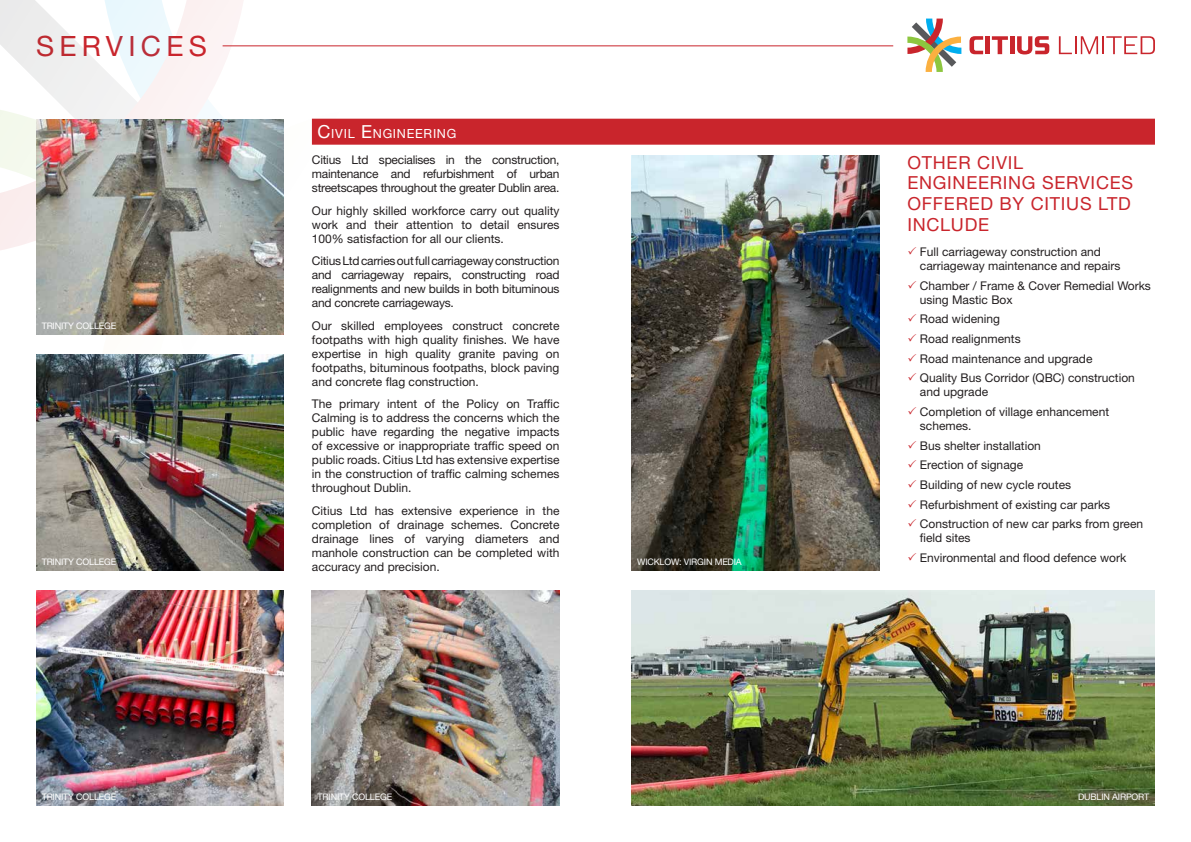
<style>
.page{position:relative;width:1191px;height:842px;background:#fff}
.page>*{position:absolute;margin:0;border:0;box-sizing:border-box;transform-origin:0 0}
.t1{font:28px "Helvetica Neue LT Std";letter-spacing:.19em;color:#c9252c}
.t2{font:18px/20.7px "Helvetica Neue LT Std";letter-spacing:.04em;color:#c9252c}
.t3{font:12.6px "Helvetica Neue LT Std";letter-spacing:.055em;color:#fff}
.t4{font:12px/14px "Helvetica Neue LT Std";color:#231f20;text-align:justify}
.t5{font:9px "Helvetica Neue LT Std";letter-spacing:-.02em;color:#fff}
.s1{font-size:18px}
</style>
<div class="page">
<svg style="left:969px;top:36px;width:14px;height:18px"></svg>
<div style="left:985px;top:36px;width:5px;height:18px;background:#c9252c"></div>
<svg style="left:991px;top:36px;width:17px;height:18px"></svg>
<div style="left:1009px;top:36px;width:5px;height:18px;background:#c9252c"></div>
<svg style="left:1017px;top:36px;width:32px;height:18px"></svg>
<svg style="left:1058px;top:36px;width:97px;height:18px"></svg>
<svg style="left:907px;top:19px;width:54px;height:53px"></svg>
<div style="left:312px;top:119px;width:843px;height:26px;background:#c9252c"></div>
<svg style="left:0;top:0;width:249px;height:103px"></svg>
<svg style="left:0;top:103px;width:96px;height:252px"></svg>
<svg style="left:96px;top:103px;width:314px;height:314px"></svg>
<hr style="left:223px;top:45px;width:670px;height:1px;background:#c9252c">
<img style="left:36px;top:119px;width:247px;height:216px">
<img style="left:631px;top:156px;width:248px;height:414px">
<img style="left:36px;top:355px;width:247px;height:215px">
<img style="left:36px;top:590px;width:247px;height:216px">
<img style="left:631px;top:590px;width:524px;height:216px">
<img style="left:312px;top:590px;width:247px;height:216px">
<h1 class="t1" style="left:36px;top:29px;width:172px">SERVICES</h1>
<p class="t5" style="left:42px;top:320px;width:76px">TRINITY COLLEGE</p>
<p class="t5" style="left:42px;top:556px;width:76px">TRINITY COLLEGE</p>
<p class="t3" style="left:317px;top:126px;width:140px"><span class="s1">C</span>IVI L <span class="s1">E</span>NGINEERING</p>
<p class="t4" style="left:312px;top:153px;width:249px">Citius Ltd specialises in the construction, maintenance and refurbishment of urban streetscapes throughout the greater Dublin area.</p>
<p class="t4" style="left:312px;top:203px;width:249px">Our highly skilled workforce carry out quality work and their attention to detail ensures 100% satisfaction for all our clients.</p>
<p class="t4" style="left:312px;top:254px;width:249px">Citius Ltd carries out full carriageway construction and carriageway repairs, constructing road realignments and new builds in both bituminous and concrete carriageways.</p>
<p class="t4" style="left:312px;top:318px;width:249px">Our skilled employees construct concrete footpaths with high quality finishes. We have expertise in high quality granite paving on footpaths, bituminous footpaths, block paving and concrete flag construction.</p>
<p class="t4" style="left:312px;top:397px;width:249px">The primary intent of the Policy on Traffic Calming is to address the concerns which the public have regarding the negative impacts of excessive or inappropriate traffic speed on public roads. Citius Ltd has extensive expertise in the construction of traffic calming schemes throughout Dublin.</p>
<p class="t4" style="left:312px;top:503px;width:249px">Citius Ltd has extensive experience in the completion of drainage schemes. Concrete drainage lines of varying diameters and manhole construction can be completed with accuracy and precision.</p>
<p class="t5" style="left:637px;top:556px;width:106px">WICKLOW: VIRGIN MEDIA</p>
<p class="t5" style="left:42px;top:792px;width:76px">TRINITY COLLEGE</p>
<p class="t5" style="left:317px;top:792px;width:76px">TRINITY COLLEGE</p>
<h2 class="t2" style="left:907px;top:152px;width:227px">OTHER CIVIL<br>ENGINEERING SERVICES<br>OFFERED BY CITIUS LTD<br>INCLUDE</h2>
<p class="t4" style="left:920px;top:245px;width:202px">Full carriageway construction and carriageway maintenance and repairs</p>
<p class="t4" style="left:920px;top:278px;width:232px">Chamber / Frame &amp; Cover Remedial Works using Mastic Box</p>
<p class="t4" style="left:920px;top:309px;width:216px;line-height:19.7px;text-align:left">Road widening<br>Road realignments<br>Road maintenance and upgrade<br>Quality Bus Corridor (QBC) construction</p>
<p class="t4" style="left:920px;top:382px;width:191px;line-height:19.7px">and upgrade<br>Completion of village enhancement</p>
<p class="t4" style="left:920px;top:416px;width:225px;line-height:19.7px;text-align:left">schemes.<br>Bus shelter installation<br>Erection of signage<br>Building of new cycle routes<br>Refurbishment of existing car parks<br>Construction of new car parks from green</p>
<p class="t4" style="left:920px;top:528px;width:208px;line-height:19.7px">field sites<br>Environmental and flood defence work</p>
<p class="t5" style="left:1078px;top:792px;width:73px">DUBLIN AIRPORT</p>
</div>
